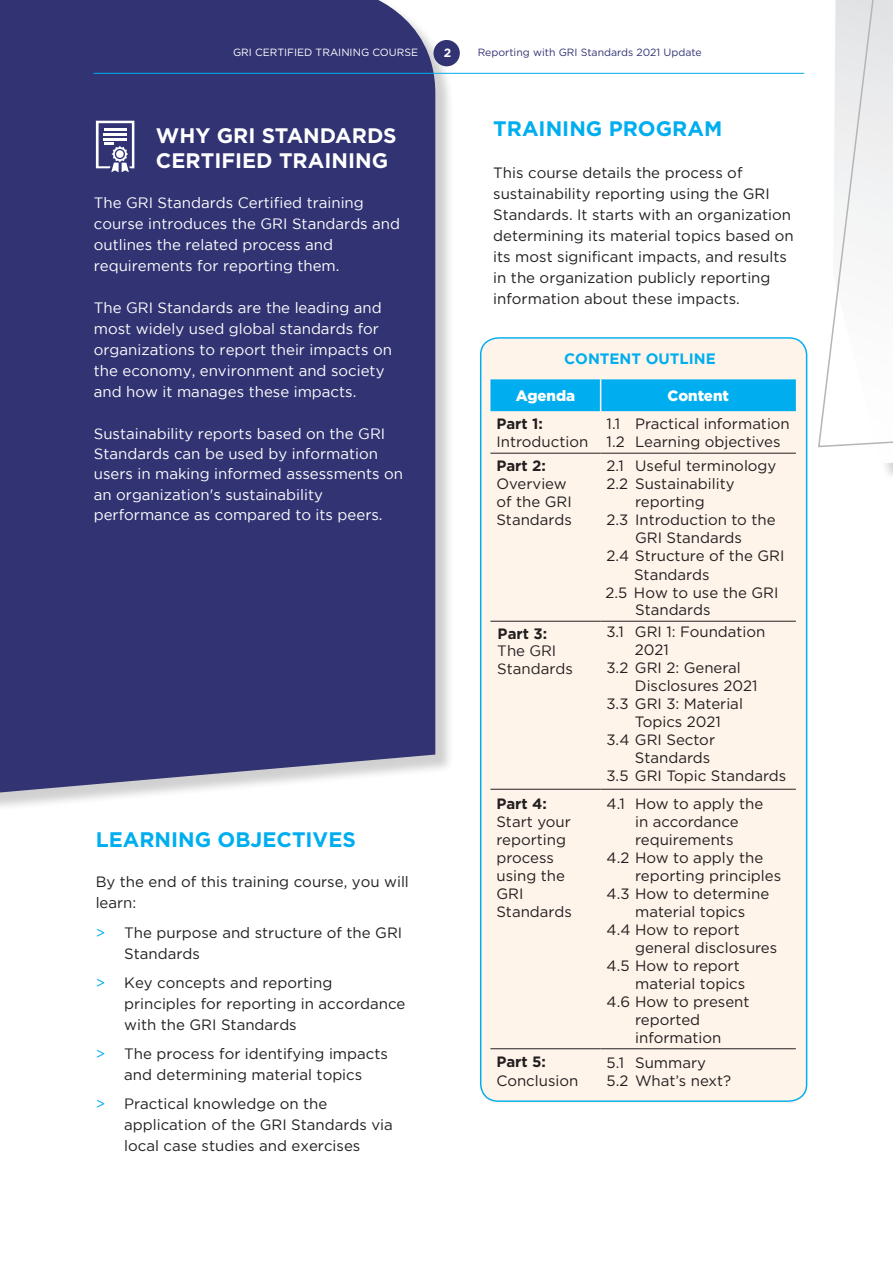
<style>
.page{position:relative;width:893px;height:1263px;background:#fff}
.page>*{position:absolute;margin:0;border:0;box-sizing:border-box;transform-origin:0 0}
.t1{font:700 21px "Gotham";color:#00aeef}
.t2{font:700 21px/25.2px "Gotham";color:#fff}
.Body_Text{font:15px/18px "Gotham";color:#231f20}
.t3{font:15px/21px "Gotham";color:#fff}
.Body_Text-2{font:700 15px "Gotham";color:#00aeef}
.Body_Text-3{font:900 15px "Gotham";color:#fff}
.t4{font:700 15px "Gotham";color:#231f20}
.t5{font:700 12px "Gotham";color:#fff}
.t6{font:10.5px "Gotham";color:#313373}
.t7{font:10.5px "Gotham";color:#fff}
.s1{color:#00aeef}
.s2{font-weight:700}
.s3{font-style:inherit}
</style>
<div class="page">
<svg style="left:818px;top:0;width:75px;height:448px"></svg>
<div style="left:481px;top:338px;width:326px;height:765px;background:#fef4ea;border-radius:18px"></div>
<div style="left:0;top:0;width:454px;height:814px;background:#231f20;opacity:.21"></div>
<div style="left:0;top:0;width:435px;height:795px;background:#313373"></div>
<div style="left:490px;top:379px;width:306px;height:32px;background:#00aeef"></div>
<hr style="left:490px;top:453px;width:111px;height:1px;background:#231f20">
<hr style="left:601px;top:453px;width:195px;height:1px;background:#231f20">
<hr style="left:490px;top:621px;width:111px;height:1px;background:#231f20">
<hr style="left:601px;top:621px;width:195px;height:1px;background:#231f20">
<hr style="left:490px;top:789px;width:111px;height:1px;background:#231f20">
<hr style="left:601px;top:789px;width:195px;height:1px;background:#231f20">
<hr style="left:490px;top:1048px;width:111px;height:1px;background:#231f20">
<hr style="left:601px;top:1048px;width:195px;height:1px;background:#231f20">
<hr style="left:600px;top:379px;width:1px;height:32px;background:#fff">
<svg style="left:96px;top:121px;width:38px;height:51px"></svg>
<div style="left:116px;top:150px;width:8px;height:8px;background:#fff;border-radius:50%"></div>
<div style="left:433px;top:40px;width:27px;height:26px;background:#313373;border-radius:50%"></div>
<hr style="left:94px;top:73px;width:710px;height:1px;background:#00aeef">
<p class="t7" style="left:233px;top:46px;width:187px">GRI CERTIFIED TRAINING COURSE</p>
<p class="t5" style="left:444px;top:45px;width:9px">2</p>
<p class="t6" style="left:478px;top:46px;width:226px">Reporting with GRI Standards 2021 Update</p>
<p class="t2" style="left:156px;top:123px;width:242px">WHY GRI STANDARDS<br>CERTIFIED TRAINING</p>
<p class="t3" style="left:94px;top:192px;width:308px">The GRI Standards Certified training course introduces the GRI Standards and outlines the related process and requirements for reporting them.</p>
<p class="t3" style="left:94px;top:297px;width:300px">The GRI Standards are the leading and most widely used global standards for organizations to report their impacts on the economy, environment and society and how it manages these impacts.</p>
<p class="t3" style="left:94px;top:423px;width:311px;line-height:20.2px">Sustainability reports based on the GRI Standards can be used by information users in making informed assessments on an organization's sustainability performance as compared to its peers.</p>
<h1 class="t1" style="left:96px;top:827px;width:262px">LEARNING OBJECTIVES</h1>
<p class="Body_Text" style="left:96px;top:871px;width:315px;line-height:21px">By the end of this training course, you will learn:</p>
<p class="Body_Text" style="left:124px;top:922px;width:280px;line-height:21px;text-indent:-28px"><span class="s1">&gt;</span> The purpose and structure of the GRI<br>Standards</p>
<p class="Body_Text" style="left:124px;top:972px;width:283px;line-height:21px;text-indent:-28px"><span class="s1">&gt;</span> Key concepts and reporting principles for reporting in accordance with the GRI Standards</p>
<p class="Body_Text" style="left:96px;top:1043px;width:294px;line-height:21px;text-align:center"><span class="s1">&gt;</span> The process for identifying impacts and determining material topics</p>
<p class="Body_Text" style="left:124px;top:1093px;width:270px;line-height:21px;text-indent:-29px"><span class="s1">&gt;</span> Practical knowledge on the application of the GRI Standards via local case studies and exercises</p>
<h1 class="t1" style="left:493px;top:115px;width:230px">TRAINING PROGRAM</h1>
<p class="Body_Text" style="left:493px;top:161px;width:302px;line-height:21px">This course details the process of sustainability reporting using the GRI Standards. It starts with an organization determining its material topics based on its most significant impacts, and results in the organization publicly reporting information about these impacts.</p>
<p class="Body_Text-2" style="left:564px;top:350px;width:153px">CONTENT OUTLINE</p>
<p class="Body_Text-3" style="left:516px;top:386px;width:61px">Agenda</p>
<p class="Body_Text-3" style="left:667px;top:386px;width:63px">Content</p>
<p class="Body_Text" style="left:496px;top:415px;width:93px"><span class="s2">Part 1:<br></span>Introduction</p>
<p class="Body_Text" style="left:607px;top:415px;width:185px">1.1 Practical information</p>
<p class="Body_Text" style="left:607px;top:433px;width:175px">1.2 Learning objectives</p>
<p class="Body_Text" style="left:496px;top:457px;width:77px"><span class="s2">Part 2:<br></span>Overview of the GRI<br>Standards</p>
<p class="Body_Text" style="left:607px;top:457px;width:171px">2.1 Useful terminology</p>
<p class="Body_Text" style="left:607px;top:475px;width:129px;text-align:center">2.2 Sustainability reporting</p>
<p class="Body_Text" style="left:607px;top:511px;width:171px;text-align:center">2.3 Introduction to the<br>GRI Standards</p>
<p class="Body_Text" style="left:607px;top:547px;width:179px">2.4 Structure of the GRI</p>
<p class="Body_Text" style="left:634px;top:565px;width:77px">Standards</p>
<p class="Body_Text" style="left:605px;top:583px;width:174px">2.5 How to use the GRI</p>
<p class="Body_Text" style="left:635px;top:601px;width:77px">Standards</p>
<p class="t4" style="left:498px;top:624px;width:51px">Part <span class="s3">3</span>:</p>
<p class="Body_Text" style="left:497px;top:642px;width:77px">The GRI<br>Standards</p>
<p class="Body_Text" style="left:496px;top:794px;width:76px"><span class="s2">Part 4:<br></span>Start your reporting process using the<br>GRI</p>
<p class="Body_Text" style="left:496px;top:902px;width:77px">Standards</p>
<p class="Body_Text" style="left:606px;top:623px;width:160px">3.1 GRI 1: Foundation</p>
<p class="Body_Text" style="left:635px;top:641px;width:35px">2021</p>
<p class="Body_Text" style="left:606px;top:659px;width:136px">3.2 GRI 2: General</p>
<p class="Body_Text" style="left:635px;top:677px;width:124px">Disclosures 2021</p>
<p class="Body_Text" style="left:606px;top:695px;width:138px">3.3 GRI 3: Material</p>
<p class="Body_Text" style="left:635px;top:713px;width:87px">Topics 2021</p>
<p class="Body_Text" style="left:606px;top:731px;width:110px">3.4 GRI Sector</p>
<p class="Body_Text" style="left:635px;top:749px;width:77px">Standards</p>
<p class="Body_Text" style="left:606px;top:767px;width:181px">3.5 GRI Topic Standards</p>
<p class="Body_Text" style="left:607px;top:794px;width:158px;text-align:center">4.1 How to apply the in accordance requirements</p>
<p class="Body_Text" style="left:635px;top:848px;width:148px;text-indent:-28px">4.2 How to apply the reporting principles</p>
<p class="Body_Text" style="left:607px;top:884px;width:164px;text-align:center">4.3 How to determine material topics</p>
<p class="Body_Text" style="left:635px;top:920px;width:144px;text-indent:-28px">4.4 How to report general disclosures</p>
<p class="Body_Text" style="left:635px;top:956px;width:112px;text-indent:-28px">4.5 How to report material topics</p>
<p class="Body_Text" style="left:635px;top:992px;width:116px;text-indent:-28px">4.6 How to present reported information</p>
<p class="Body_Text" style="left:496px;top:1051px;width:83px;line-height:19.5px"><span class="s2">Part 5:<br></span>Conclusion</p>
<p class="Body_Text" style="left:607px;top:1054px;width:101px">5.1 Summary</p>
<p class="Body_Text" style="left:607px;top:1072px;width:126px">5.2 What’s next?</p>
</div>
